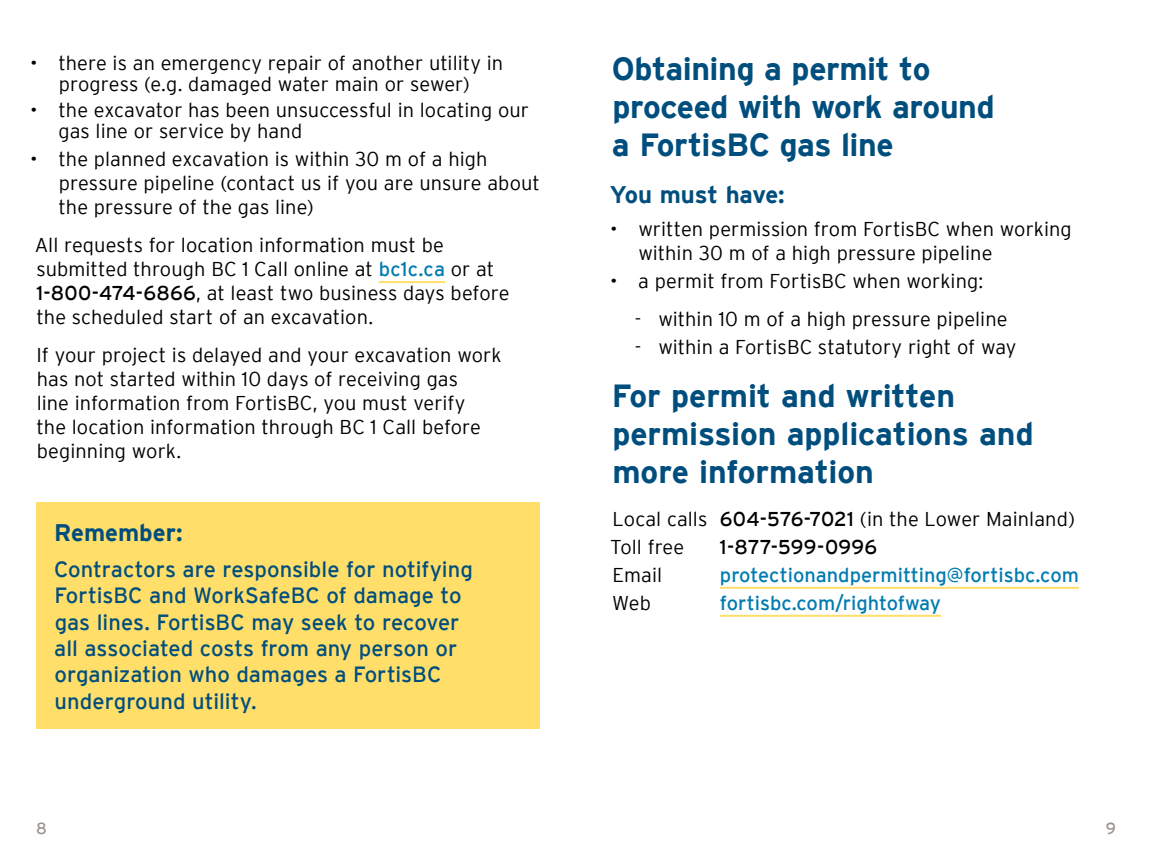
<style>
.page{position:relative;width:1152px;height:864px;background:#fff}
.page>*{position:absolute;margin:0;border:0;box-sizing:border-box;transform-origin:0 0}
.t1{font:700 32px/38.4px "Interstate";letter-spacing:-.01em;color:#004e7d}
.t2{font:700 24px "Interstate";color:#004e7d}
.t3{font:22px/26.4px "Interstate";color:#004e7d}
.t4{font:300 20px/24px "Interstate";letter-spacing:.005em;color:#000}
.t5{font:20px "Interstate";color:#007bb0}
.t6{font:20px "Interstate";letter-spacing:.015em;color:#000}
.t7{font:16px "Interstate";color:#9b928d}
.s1{font-weight:400;color:#007bb0}
.s2{font-weight:400}
</style>
<div class="page">
<hr style="left:379px;top:281px;width:66px;height:2px;background:#ffde6a">
<div style="left:36px;top:502px;width:504px;height:227px;background:#ffde6a"></div>
<hr style="left:720px;top:587px;width:359px;height:2px;background:#ffde6a">
<hr style="left:720px;top:615px;width:221px;height:2px;background:#ffde6a">
<p class="t4" style="left:30px;top:52px;width:474px;line-height:21.6px;text-align:center">• there is an emergency repair of another utility in progress (e.g. damaged water main or sewer)</p>
<p class="t4" style="left:59px;top:99px;width:472px;line-height:21.6px;text-indent:-28px">• the excavator has been unsuccessful in locating our gas line or service by hand</p>
<p class="t4" style="left:59px;top:146px;width:483px;text-indent:-28px">• the planned excavation is within 30 m of a high pressure pipeline (contact us if you are unsure about the pressure of the gas line)</p>
<p class="t4" style="left:35px;top:233px;width:476px">All requests for location information must be submitted through BC 1 Call online at <span class="s1">bc1c.ca</span> or at <span class="s2">1-800-474-6866</span>, at least two business days before the scheduled start of an excavation.</p>
<p class="t4" style="left:36px;top:343px;width:467px">If your project is delayed and your excavation work has not started within 10 days of receiving gas<br>line information from FortisBC, you must verify<br>the location information through BC 1 Call before beginning work.</p>
<p class="t2" style="left:54px;top:520px;width:130px">Remember:</p>
<p class="t3" style="left:54px;top:556px;width:421px">Contractors are responsible for notifying FortisBC and WorkSafeBC of damage to gas lines. FortisBC may seek to recover all associated costs from any person or organization who damages a FortisBC underground utility.</p>
<h1 class="t1" style="left:612px;top:49px;width:385px">Obtaining a permit to proceed with work around a FortisBC gas line</h1>
<p class="t2" style="left:610px;top:181px;width:177px">You must have:</p>
<p class="t4" style="left:638px;top:217px;width:435px;text-indent:-28px">• written permission from FortisBC when working within 30 m of a high pressure pipeline</p>
<p class="t4" style="left:610px;top:269px;width:375px">• a permit from FortisBC when working:</p>
<p class="t4" style="left:635px;top:307px;width:374px">- within 10 m of a high pressure pipeline</p>
<p class="t4" style="left:635px;top:335px;width:383px">- within a FortisBC statutory right of way</p>
<h1 class="t1" style="left:612px;top:376px;width:424px">For permit and written permission applications and more information</h1>
<p class="t4" style="left:610px;top:505px;width:466px;line-height:28px">Local calls <span class="s2">604-576-7021</span> (in the Lower Mainland)<br>Toll free</p>
<p class="t6" style="left:720px;top:536px;width:159px">1-877-599-0996</p>
<p class="t4" style="left:613px;top:563px;width:51px">Email</p>
<p class="t5" style="left:720px;top:564px;width:360px">protectionandpermitting@fortisbc.com</p>
<p class="t4" style="left:612px;top:591px;width:40px">Web</p>
<p class="t5" style="left:720px;top:592px;width:223px">fortisbc.com/rightofway</p>
<p class="t7" style="left:36px;top:820px;width:12px">8</p>
<p class="t7" style="left:1106px;top:820px;width:12px">9</p>
</div>
